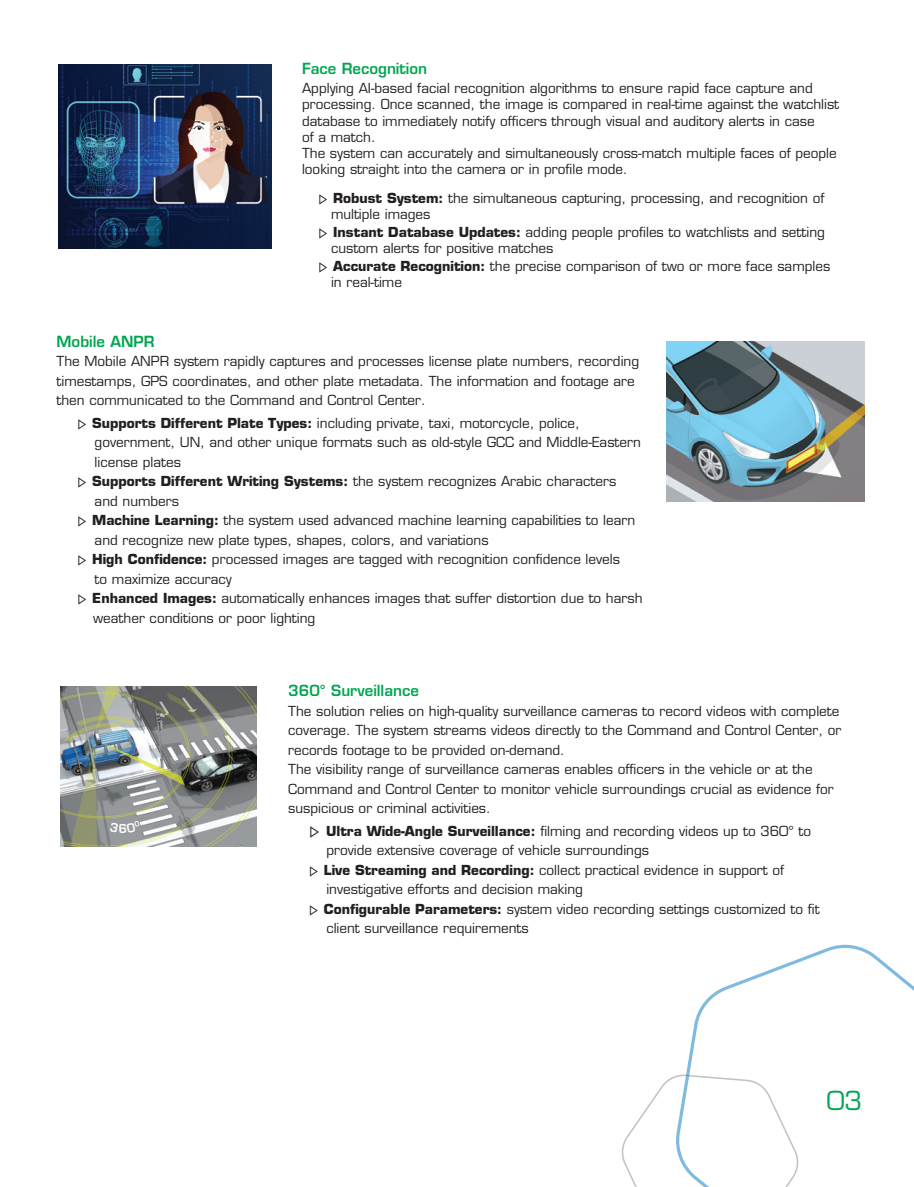
<style>
.page{position:relative;width:914px;height:1187px;background:#fff}
.page>*{position:absolute;margin:0;border:0;box-sizing:border-box;transform-origin:0 0}
.t1{font:25.5px "Eurostile LT Std";color:#00a651}
.t2{font:600 15px "Eurostile LT Std";color:#00a651}
.t3{font:13.5px/16.2px "Eurostile LT Std";color:#231f20}
.s1{font-family:"Malgun Gothic";font-weight:700;font-size:12px}
.s2{font-weight:700}
.s3{font-family:"Malgun Gothic";font-weight:700}
</style>
<div class="page">
<img style="left:59px;top:65px;width:212px;height:184px">
<img style="left:667px;top:341px;width:197px;height:160px">
<svg style="left:788px;top:454px;width:76px;height:47px;background:#908c87"></svg>
<svg style="left:621px;top:1076px;width:55px;height:110px"></svg>
<svg style="left:676px;top:944px;width:238px;height:242px"></svg>
<img style="left:60px;top:686px;width:196px;height:160px">
<p class="t2" style="left:302px;top:59px;width:127px">Face Recognition</p>
<p class="t3" style="left:302px;top:80px;width:539px">Applying AI-based facial recognition algorithms to ensure rapid face capture and processing. Once scanned, the image is compared in real-time against the watchlist database to immediately notify officers through visual and auditory alerts in case<br>of a match.<br>The system can accurately and simultaneously cross-match multiple faces of people looking straight into the camera or in profile mode.</p>
<p class="t3" style="left:331px;top:190px;width:495px;text-indent:-14px"><span class="s1">▷</span> <span class="s2">Robust System:</span> the simultaneous capturing, processing, and recognition of multiple images</p>
<p class="t3" style="left:331px;top:224px;width:495px;text-indent:-14px"><span class="s1">▷</span> <span class="s2">Instant Database Updates:</span> adding people profiles to watchlists and setting custom alerts for positive matches</p>
<p class="t3" style="left:331px;top:258px;width:501px;text-indent:-14px"><span class="s1">▷</span> <span class="s2">Accurate Recognition:</span> the precise comparison of two or more face samples in real-time</p>
<p class="t2" style="left:57px;top:332px;width:100px">Mobile ANPR</p>
<p class="t3" style="left:57px;top:351px;width:584px;line-height:19.5px">The Mobile ANPR system rapidly captures and processes license plate numbers, recording timestamps, GPS coordinates, and other plate metadata. The information and footage are then communicated to the Command and Control Center.</p>
<p class="t3" style="left:76px;top:414px;width:505px"><span class="s1">▷</span> <span class="s2">Supports Different Plate Types:</span> including private, taxi, motorcycle, police,</p>
<p class="t3" style="left:95px;top:434px;width:548px">government, UN, and other unique formats such as old-style GCC and Middle-Eastern</p>
<p class="t3" style="left:95px;top:453px;width:88px">license plates</p>
<p class="t3" style="left:76px;top:473px;width:542px"><span class="s1">▷</span> <span class="s2">Supports Different Writing Systems:</span> the system recognizes Arabic characters</p>
<p class="t3" style="left:95px;top:492px;width:86px">and numbers</p>
<p class="t3" style="left:76px;top:512px;width:561px"><span class="s1">▷</span> <span class="s2">Machine Learning:</span> the system used advanced machine learning capabilities to learn</p>
<p class="t3" style="left:95px;top:531px;width:395px">and recognize new plate types, shapes, colors, and variations</p>
<p class="t3" style="left:76px;top:551px;width:545px"><span class="s1">▷</span> <span class="s2">High Confidence:</span> processed images are tagged with recognition confidence levels</p>
<p class="t3" style="left:95px;top:570px;width:139px">to maximize accuracy</p>
<p class="t3" style="left:76px;top:590px;width:568px"><span class="s1">▷</span> <span class="s2">Enhanced Images:</span> automatically enhances images that suffer distortion due to harsh</p>
<p class="t3" style="left:93px;top:609px;width:224px">weather conditions or poor lighting</p>
<p class="t2" style="left:288px;top:681px;width:132px">360° Surveillance</p>
<p class="t3" style="left:288px;top:701px;width:555px;line-height:19.5px">The solution relies on high-quality surveillance cameras to record videos with complete coverage. The system streams videos directly to the Command and Control Center, or records footage to be provided on-demand.<br>The visibility range of surveillance cameras enables officers in the vehicle or at the Command and Control Center to monitor vehicle surroundings crucial as evidence for suspicious or criminal activities.</p>
<p class="t3" style="left:308px;top:822px;width:505px"><span class="s3">▷</span> <span class="s2">Ultra Wide-Angle Surveillance:</span> filming and recording videos up to 360° to</p>
<p class="t3" style="left:326px;top:842px;width:324px">provide extensive coverage of vehicle surroundings</p>
<p class="t3" style="left:308px;top:861px;width:478px"><span class="s1">▷</span> <span class="s2">Live Streaming and Recording:</span> collect practical evidence in support of</p>
<p class="t3" style="left:326px;top:881px;width:258px">investigative efforts and decision making</p>
<p class="t3" style="left:308px;top:900px;width:513px"><span class="s1">▷</span> <span class="s2">Configurable Parameters:</span> system video recording settings customized to fit</p>
<p class="t3" style="left:326px;top:920px;width:204px">client surveillance requirements</p>
<h1 class="t1" style="left:827px;top:1084px;width:37px">03</h1>
</div>
